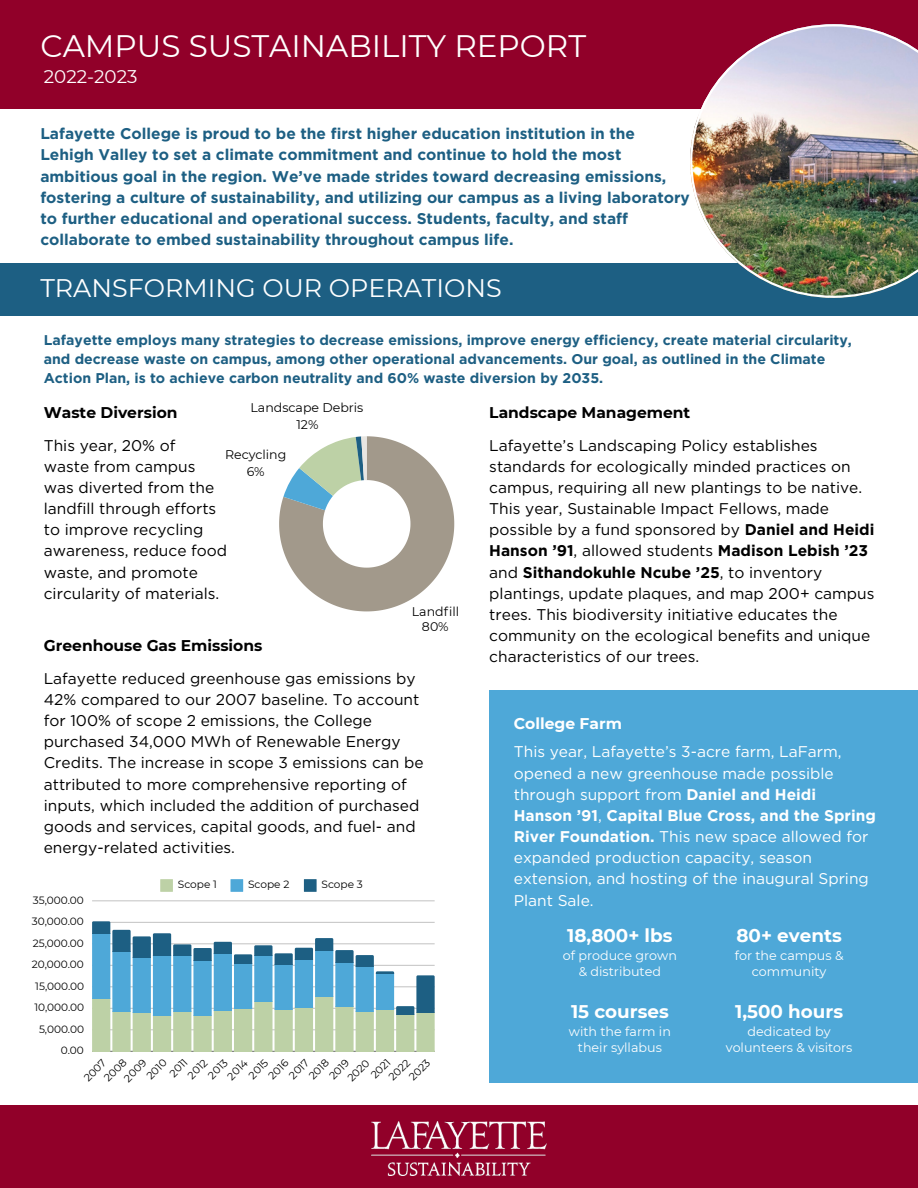
<style>
.page{position:relative;width:918px;height:1188px;background:#fff}
.page>*{position:absolute;margin:0;border:0;box-sizing:border-box;transform-origin:0 0}
.t1{font:31.05px "Montserrat";color:#fff}
.t2{font:25.35px "Montserrat";color:#fff}
.t3{font:700 18.3px "Montserrat";color:#fff}
.t4{font:18.3px "Montserrat";color:#fff}
.t5{font:15.45px/21.1px "Gotham";color:#000}
.t6{font:700 15.45px/21.1px "Gotham";color:#1d5f83}
.t7{font:15.45px/21.1px "Gotham";color:#fff}
.t8{font:700 15.45px "Montserrat";color:#000}
.t9{font:700 15.45px "Montserrat";color:#fff}
.t10{font:700 14.1px/19px "Gotham";color:#1d5f83}
.t11{font:12.75px/15.9px "Montserrat";color:#fff;text-align:center}
.t12{font:12.6px/17.4px "Montserrat";color:#000;text-align:center}
.t13{font:10.5px "Montserrat";color:#000}
.s1{font-weight:700}
</style>
<div class="page">
<div style="left:0;top:0;width:918px;height:109px;background:#910029"></div>
<div style="left:0;top:264px;width:918px;height:52px;background:#1d5f83"></div>
<div style="left:490px;top:691px;width:428px;height:392px;background:#4ea8d8"></div>
<svg style="left:279px;top:436px;width:175px;height:175px"></svg>
<svg style="left:160px;top:879px;width:13px;height:13px"></svg>
<svg style="left:231px;top:879px;width:12px;height:13px"></svg>
<svg style="left:304px;top:879px;width:13px;height:13px"></svg>
<hr style="left:92px;top:1051px;width:343px;height:1px;background:#000">
<hr style="left:92px;top:901px;width:343px;height:1px;background:#000">
<svg style="left:92px;top:921px;width:343px;height:130px"></svg>
<div style="left:0;top:1105px;width:918px;height:83px;background:#910029"></div>
<img style="left:371px;top:1121px;width:176px;height:54px">
<img style="left:690px;top:24px;width:228px;height:274px">
<h4 class="t1" style="left:40px;top:27px;width:547px">CAMPUS SUSTAINABILITY REPORT</h4>
<h2 class="t4" style="left:44px;top:65px;width:95px">2022-2023</h2>
<h4 class="t6" style="left:40px;top:123px;width:651px">Lafayette College is proud to be the first higher education institution in the Lehigh Valley to set a climate commitment and continue to hold the most ambitious goal in the region. We’ve made strides toward decreasing emissions, fostering a culture of sustainability, and utilizing our campus as a living laboratory to further educational and operational success. Students, faculty, and staff collaborate to embed sustainability throughout campus life.</h4>
<h5 class="t2" style="left:40px;top:273px;width:463px">TRANSFORMING OUR OPERATIONS</h5>
<h5 class="t10" style="left:44px;top:331px;width:810px">Lafayette employs many strategies to decrease emissions, improve energy efficiency, create material circularity, and decrease waste on campus, among other operational advancements. Our goal, as outlined in the Climate<br>Action Plan, is to achieve carbon neutrality and 60% waste diversion by 2035.</h5>
<p class="t12" style="left:251px;top:399px;width:114px">Landscape Debris<br>12%</p>
<p class="t12" style="left:225px;top:446px;width:63px">Recycling<br>6%</p>
<h1 class="t8" style="left:44px;top:403px;width:135px">Waste Diversion</h1>
<h3 class="t5" style="left:44px;top:434px;width:185px">This year, 20% of<br>waste from campus was diverted from the landfill through efforts to improve recycling awareness, reduce food waste, and promote circularity of materials.</h3>
<p class="t12" style="left:412px;top:604px;width:49px;line-height:15px">Landfill<br>80%</p>
<h4 class="t8" style="left:44px;top:636px;width:220px">Greenhouse Gas Emissions</h4>
<h5 class="t5" style="left:44px;top:668px;width:381px">Lafayette reduced greenhouse gas emissions by 42% compared to our 2007 baseline. To account for 100% of scope 2 emissions, the College purchased 34,000 MWh of Renewable Energy Credits. The increase in scope 3 emissions can be attributed to more comprehensive reporting of inputs, which included the addition of purchased goods and services, capital goods, and fuel- and energy-related activities.</h5>
<p class="t13" style="left:33px;top:894px;width:52px">35,000.00</p>
<p class="t13" style="left:32px;top:915px;width:53px">30,000.00</p>
<p class="t13" style="left:33px;top:937px;width:53px">25,000.00</p>
<p class="t13" style="left:32px;top:958px;width:53px">20,000.00</p>
<p class="t13" style="left:35px;top:980px;width:50px">15,000.00</p>
<p class="t13" style="left:34px;top:1001px;width:51px">10,000.00</p>
<p class="t13" style="left:39px;top:1023px;width:47px">5,000.00</p>
<p class="t13" style="left:61px;top:1044px;width:25px">0.00</p>
<p class="t13" style="left:178px;top:878px;width:41px">Scope 1</p>
<p class="t13" style="left:248px;top:878px;width:43px">Scope 2</p>
<p class="t13" style="left:322px;top:878px;width:43px">Scope 3</p>
<p class="t13" style="left:101px;top:1075px;width:28px;rotate:-45deg">2008</p>
<p class="t13" style="left:345px;top:1075px;width:27px;rotate:-45deg">2020</p>
<p class="t13" style="left:368px;top:1072px;width:24px;rotate:-45deg">2021</p>
<p class="t13" style="left:406px;top:1074px;width:26px;rotate:-45deg">2023</p>
<p class="t13" style="left:121px;top:1075px;width:28px;rotate:-45deg">2009</p>
<p class="t13" style="left:144px;top:1073px;width:25px;rotate:-45deg">2010</p>
<p class="t13" style="left:185px;top:1072px;width:24px;rotate:-45deg">2012</p>
<p class="t13" style="left:205px;top:1072px;width:24px;rotate:-45deg">2013</p>
<p class="t13" style="left:225px;top:1073px;width:25px;rotate:-45deg">2014</p>
<p class="t13" style="left:246px;top:1072px;width:24px;rotate:-45deg">2015</p>
<p class="t13" style="left:266px;top:1073px;width:25px;rotate:-45deg">2016</p>
<p class="t13" style="left:286px;top:1073px;width:24px;rotate:-45deg">2017</p>
<p class="t13" style="left:306px;top:1073px;width:25px;rotate:-45deg">2018</p>
<p class="t13" style="left:327px;top:1073px;width:25px;rotate:-45deg">2019</p>
<p class="t13" style="left:81px;top:1075px;width:28px;rotate:-45deg">2007</p>
<h4 class="t8" style="left:489px;top:403px;width:203px">Landscape Management</h4>
<h5 class="t5" style="left:489px;top:434px;width:387px">Lafayette’s Landscaping Policy establishes standards for ecologically minded practices on campus, requiring all new plantings to be native.<br>This year, Sustainable Impact Fellows, made possible by a fund sponsored by <span class="s1">Daniel and Heidi Hanson ’91</span>, allowed students <span class="s1">Madison Lebish ’23 </span>and <span class="s1">Sithandokuhle Ncube ’25</span>, to inventory plantings, update plaques, and map 200+ campus trees. This biodiversity initiative educates the community on the ecological benefits and unique characteristics of our trees.</h5>
<p class="t9" style="left:514px;top:715px;width:110px">College Farm</p>
<p class="t7" style="left:514px;top:741px;width:364px">This year, Lafayette’s 3-acre farm, LaFarm, opened a new greenhouse made possible through support from <span class="s1">Daniel and Heidi Hanson ’91</span>, <span class="s1">Capital Blue Cross, and the Spring River Foundation.</span> This new space allowed for expanded production capacity, season extension, and hosting of the inaugural Spring Plant Sale.</p>
<p class="t3" style="left:567px;top:924px;width:107px">18,800+ lbs</p>
<p class="t11" style="left:563px;top:948px;width:116px">of produce grown &amp; distributed</p>
<p class="t3" style="left:571px;top:1000px;width:99px">15 courses</p>
<p class="t11" style="left:569px;top:1023px;width:104px">with the farm in their syllabus</p>
<p class="t3" style="left:737px;top:924px;width:107px">80+ events</p>
<p class="t11" style="left:735px;top:948px;width:110px">for the campus &amp; community</p>
<p class="t3" style="left:735px;top:1000px;width:109px">1,500 hours</p>
<p class="t11" style="left:726px;top:1023px;width:128px">dedicated by volunteers &amp; visitors</p>
</div>
